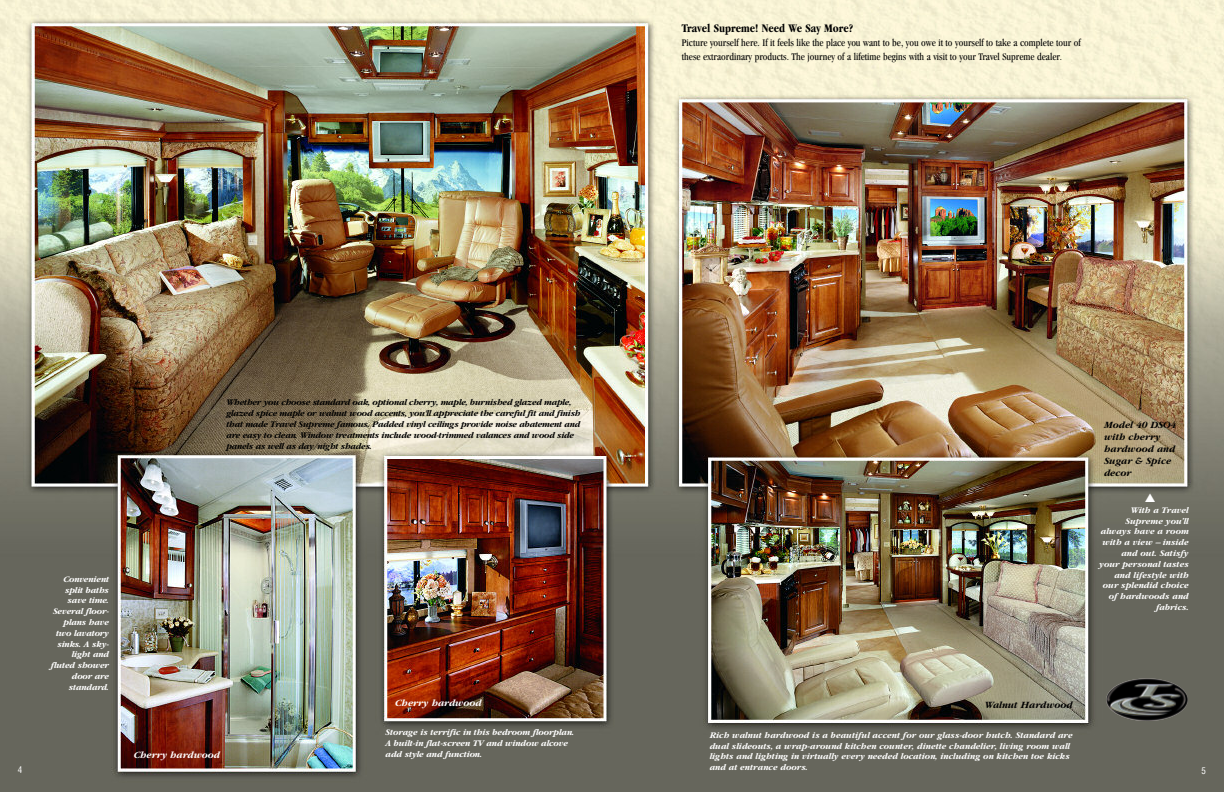
<style>
.page{position:relative;width:1224px;height:792px;background:#fff}
.page>*{position:absolute;margin:0;border:0;box-sizing:border-box;transform-origin:0 0}
.t1{font:700 condensed 12px "Garamond";color:#000}
.t2{font:condensed 10.5px/14px "Garamond";color:#000}
.t3{font:italic 700 10px/12px "Garamond";color:#000}
.t4{font:italic 700 10px "Garamond";color:#fff}
.t5{font:italic 700 9px/10.8px "Garamond";color:#fff;text-align:right}
.t6{font:italic 700 9px/10.8px "Garamond";letter-spacing:-.03em;color:#000}
.t7{font:condensed 9px "Helvetica";color:#fff}
.s1{font-size:10px}
</style>
<div class="page">
<img style="left:0;top:0;width:1224px;height:792px">
<img style="left:1106px;top:678px;width:82px;height:43px">
<svg style="left:1145px;top:493px;width:10px;height:9px"></svg>
<h1 class="t1" style="left:682px;top:24px;width:173px">Travel Supreme! Need We Say More?</h1>
<p class="t2" style="left:682px;top:37px;width:400px">Picture yourself here. If it feels like the place you want to be, you owe it to yourself to take a complete tour of these extraordinary products. The journey of a lifetime begins with a visit to your Travel Supreme dealer<span class="s1">.</span></p>
<p class="t5" style="left:51px;top:573px;width:60px">Convenient split baths save time.<br>Several floor&shy;plans have two lavatory sinks. A sky&shy;light and fluted shower door are standard.</p>
<p class="t6" style="left:226px;top:397px;width:356px">Whether you choose standard oak, optional cherry, maple, burnished glazed maple, glazed spice maple or walnut wood accents, you'll appreciate the careful fit and finish that made Travel Supreme famous. Padded vinyl ceilings provide noise abatement and are easy to clean. Window treatments include wood-trimmed valances and wood side panels as well as day/night shades.</p>
<p class="t3" style="left:1104px;top:418px;width:74px">Model 40 DSO4 with cherry hardwood and<br>Sugar &amp; Spice decor</p>
<p class="t5" style="left:1099px;top:504px;width:91px">With a Travel<br>Supreme you’ll always have a room with a view – inside and out. Satisfy your personal tastes and lifestyle with our splendid choice of hardwoods and fabrics.</p>
<p class="t4" style="left:395px;top:696px;width:88px">Cherry hardwood</p>
<p class="t3" style="left:984px;top:699px;width:90px">Walnut Hardwood</p>
<p class="t5" style="left:385px;top:727px;width:190px;text-align:left">Storage is terrific in this bedroom floorplan.<br>A built-in flat-screen TV and window alcove add style and function.</p>
<p class="t5" style="left:709px;top:729px;width:364px;text-align:left">Rich walnut hardwood is a beautiful accent for our glass-door hutch. Standard are dual slideouts, a wrap-around kitchen counter, dinette chandelier, living room wall lights and lighting in virtually every needed location, including on kitchen toe kicks and at entrance doors.</p>
<p class="t4" style="left:133px;top:749px;width:88px">Cherry hardwood</p>
<p class="t7" style="left:18px;top:766px;width:6px">4</p>
<p class="t7" style="left:1202px;top:767px;width:6px">5</p>
</div>
